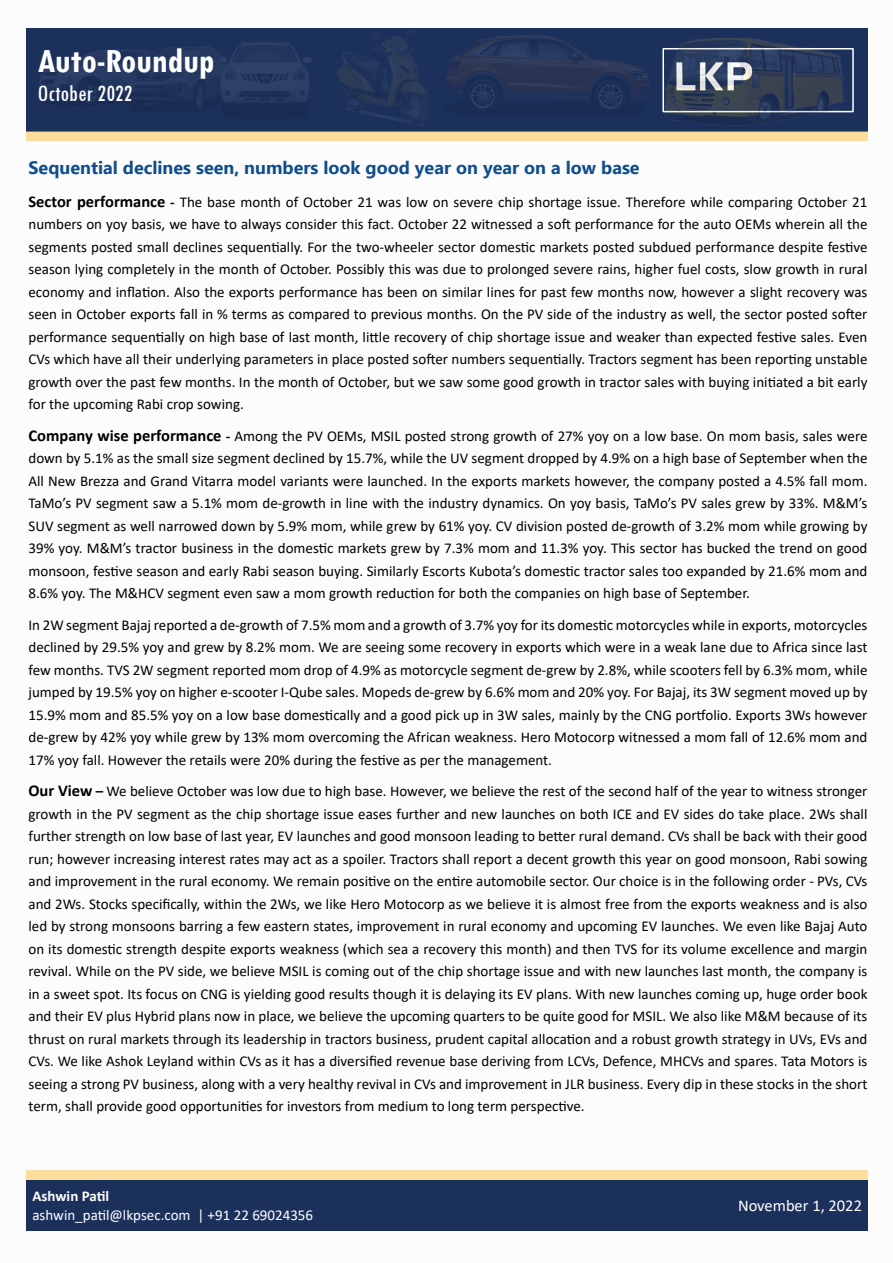
<style>
.page{position:relative;width:893px;height:1263px;background:#fff}
.page>*{position:absolute;margin:0;border:0;box-sizing:border-box;transform-origin:0 0}
.t1{font:700 condensed 36px "Tw Cen";color:#fff}
.t2{font:condensed 24px "Tw Cen";color:#fff}
.Head{font:700 18px "Ebrima";color:#104e8b}
.t3{font:16.5px "Calibri";color:#fff}
.Paragraph{font:15px/22.5px "Calibri";color:#000;text-align:justify}
.t4{font:15px "Calibri";color:#fff}
.t5{font:700 15px "Calibri";color:#fff}
.s1{font-weight:700;font-size:16.5px}
.s2{font-weight:700}
</style>
<div class="page">
<div style="left:26px;top:1180px;width:841px;height:50px;background:#1b305b"></div>
<div style="left:26px;top:1171px;width:841px;height:9px;background:#fcdd9c"></div>
<div style="left:26px;top:28px;width:841px;height:104px;background:#1b305b"></div>
<div style="left:26px;top:132px;width:841px;height:9px;background:#fcdd9c"></div>
<img style="left:449px;top:35px;width:200px;height:74px">
<img style="left:337px;top:36px;width:112px;height:89px">
<img style="left:662px;top:38px;width:183px;height:87px">
<img style="left:39px;top:41px;width:272px;height:65px">
<h1 class="t1" style="left:38px;top:39px;width:178px">Auto-Roundup</h1>
<h2 class="t2" style="left:38px;top:79px;width:97px">October 2022</h2>
<p class="Head" style="left:28px;top:153px;width:613px">Sequential declines seen, numbers look good year on year on a low base</p>
<p class="Paragraph" style="left:28px;top:190px;width:840px"><span class="s1">Sector performance</span> <span class="s2">-</span> The base month of October 21 was low on severe chip shortage issue. Therefore while comparing October 21 numbers on yoy basis, we have to always consider this fact. October 22 witnessed a soft performance for the auto OEMs wherein all the segments posted small declines sequentially. For the two-wheeler sector domestic markets posted subdued performance despite festive season lying completely in the month of October. Possibly this was due to prolonged severe rains, higher fuel costs, slow growth in rural economy and inflation. Also the exports performance has been on similar lines for past few months now, however a slight recovery was seen in October exports fall in % terms as compared to previous months. On the PV side of the industry as well, the sector posted softer performance sequentially on high base of last month, little recovery of chip shortage issue and weaker than expected festive sales. Even CVs which have all their underlying parameters in place posted softer numbers sequentially. Tractors segment has been reporting unstable growth over the past few months. In the month of October, but we saw some good growth in tractor sales with buying initiated a bit early for the upcoming Rabi crop sowing.</p>
<p class="Paragraph" style="left:28px;top:424px;width:840px"><span class="s1">Company wise performance</span> <span class="s2">-</span> Among the PV OEMs, MSIL posted strong growth of 27% yoy on a low base. On mom basis, sales were down by 5.1% as the small size segment declined by 15.7%, while the UV segment dropped by 4.9% on a high base of September when the All New Brezza and Grand Vitarra model variants were launched. In the exports markets however, the company posted a 4.5% fall mom.<br>TaMo’s PV segment saw a 5.1% mom de-growth in line with the industry dynamics. On yoy basis, TaMo’s PV sales grew by 33%. M&amp;M’s SUV segment as well narrowed down by 5.9% mom, while grew by 61% yoy. CV division posted de-growth of 3.2% mom while growing by 39% yoy. M&amp;M’s tractor business in the domestic markets grew by 7.3% mom and 11.3% yoy. This sector has bucked the trend on good monsoon, festive season and early Rabi season buying. Similarly Escorts Kubota’s domestic tractor sales too expanded by 21.6% mom and 8.6% yoy. The M&amp;HCV segment even saw a mom growth reduction for both the companies on high base of September.</p>
<p class="Paragraph" style="left:28px;top:613px;width:840px">In 2W segment Bajaj reported a de-growth of 7.5% mom and a growth of 3.7% yoy for its domestic motorcycles while in exports, motorcycles declined by 29.5% yoy and grew by 8.2% mom. We are seeing some recovery in exports which were in a weak lane due to Africa since last few months. TVS 2W segment reported mom drop of 4.9% as motorcycle segment de-grew by 2.8%, while scooters fell by 6.3% mom, while jumped by 19.5% yoy on higher e-scooter I-Qube sales. Mopeds de-grew by 6.6% mom and 20% yoy. For Bajaj, its 3W segment moved up by 15.9% mom and 85.5% yoy on a low base domestically and a good pick up in 3W sales, mainly by the CNG portfolio. Exports 3Ws however de-grew by 42% yoy while grew by 13% mom overcoming the African weakness. Hero Motocorp witnessed a mom fall of 12.6% mom and 17% yoy fall. However the retails were 20% during the festive as per the management.</p>
<p class="Paragraph" style="left:28px;top:780px;width:840px"><span class="s1">Our View</span> <span class="s2">–</span> We believe October was low due to high base. However, we believe the rest of the second half of the year to witness stronger growth in the PV segment as the chip shortage issue eases further and new launches on both ICE and EV sides do take place. 2Ws shall further strength on low base of last year, EV launches and good monsoon leading to better rural demand. CVs shall be back with their good run; however increasing interest rates may act as a spoiler. Tractors shall report a decent growth this year on good monsoon, Rabi sowing and improvement in the rural economy. We remain positive on the entire automobile sector. Our choice is in the following order - PVs, CVs and 2Ws. Stocks specifically, within the 2Ws, we like Hero Motocorp as we believe it is almost free from the exports weakness and is also led by strong monsoons barring a few eastern states, improvement in rural economy and upcoming EV launches. We even like Bajaj Auto on its domestic strength despite exports weakness (which sea a recovery this month) and then TVS for its volume excellence and margin revival. While on the PV side, we believe MSIL is coming out of the chip shortage issue and with new launches last month, the company is in a sweet spot. Its focus on CNG is yielding good results though it is delaying its EV plans. With new launches coming up, huge order book and their EV plus Hybrid plans now in place, we believe the upcoming quarters to be quite good for MSIL. We also like M&amp;M because of its thrust on rural markets through its leadership in tractors business, prudent capital allocation and a robust growth strategy in UVs, EVs and CVs. We like Ashok Leyland within CVs as it has a diversified revenue base deriving from LCVs, Defence, MHCVs and spares. Tata Motors is seeing a strong PV business, along with a very healthy revival in CVs and improvement in JLR business. Every dip in these stocks in the short term, shall provide good opportunities for investors from medium to long term perspective.</p>
<p class="t5" style="left:32px;top:1185px;width:78px">Ashwin Patil</p>
<p class="t4" style="left:32px;top:1205px;width:282px">ashwin_patil@lkpsec.com | +91 22 69024356</p>
<p class="t3" style="left:738px;top:1194px;width:126px">November 1, 2022</p>
</div>
